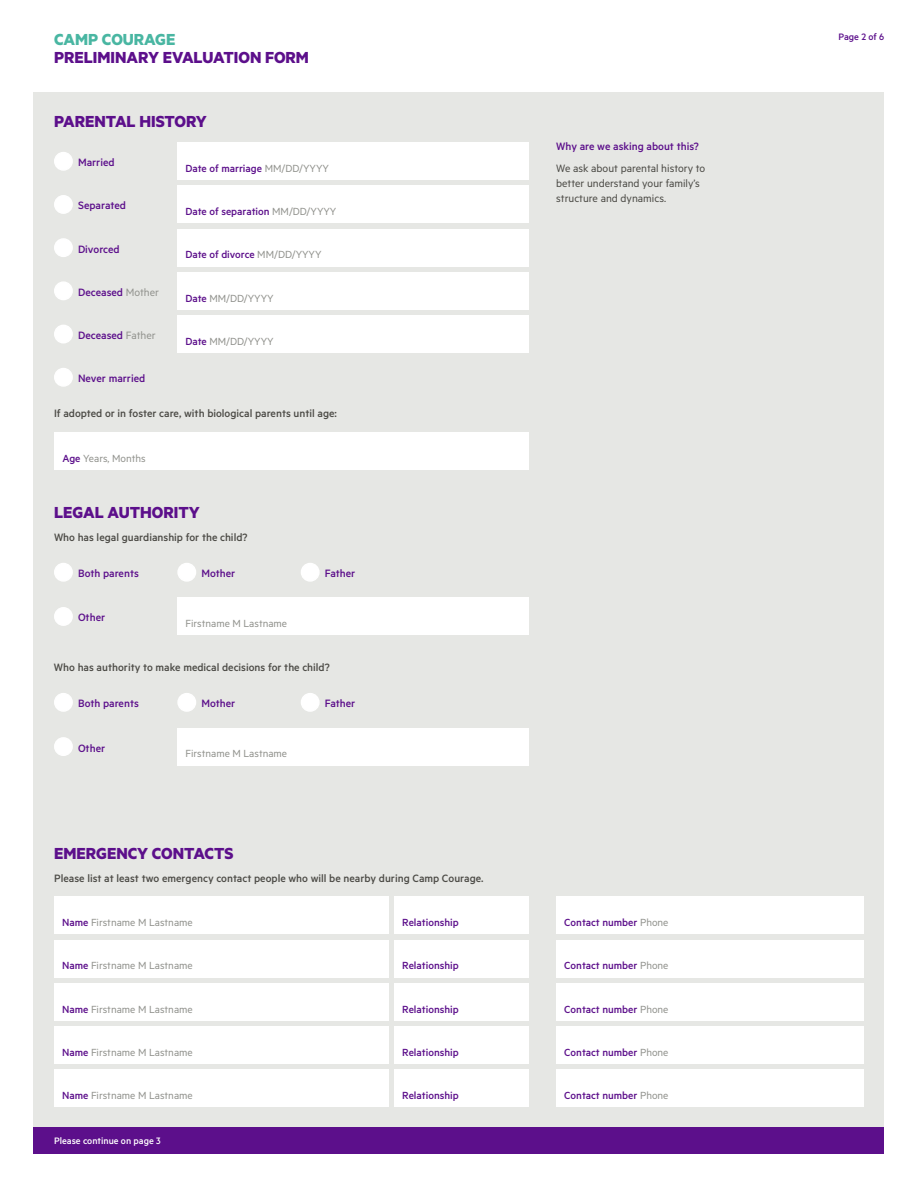
<style>
.page{position:relative;width:918px;height:1188px;background:#fff}
.page>*{position:absolute;margin:0;border:0;box-sizing:border-box;transform-origin:0 0}
.t1{font:700 18px "Metric";color:#5c0f8b}
.t2{font:700 18px "Metric";color:#49b6a2}
.t3{font:500 12px "Metric";color:#4c4b46}
.t4{font:500 12px "Metric";color:#5c0f8b}
.t5{font:12px/15px "Metric";color:#4c4b46}
.t6{font:500 11.7px "Metric";color:#5c0f8b}
.t7{font:11.7px "Metric";color:#92938e}
.t8{font:500 10.5px "Metric";color:#fff}
.t9{font:500 10.5px "Metric";color:#5c0f8b}
.s1{font-weight:400;color:#92938e}
.s2{font-weight:500;color:#5c0f8b}
</style>
<div class="page">
<div style="left:34px;top:91px;width:850px;height:1036px;background:#e6e7e4"></div>
<div style="left:34px;top:1127px;width:850px;height:27px;background:#5c0f8b"></div>
<div style="left:177px;top:186px;width:352px;height:37px;background:#fff"></div>
<div style="left:177px;top:142px;width:352px;height:38px;background:#fff"></div>
<div style="left:177px;top:229px;width:352px;height:38px;background:#fff"></div>
<div style="left:177px;top:272px;width:352px;height:38px;background:#fff"></div>
<div style="left:177px;top:315px;width:352px;height:38px;background:#fff"></div>
<div style="left:177px;top:598px;width:352px;height:37px;background:#fff"></div>
<div style="left:54px;top:432px;width:475px;height:38px;background:#fff"></div>
<div style="left:177px;top:728px;width:352px;height:37px;background:#fff"></div>
<div style="left:55px;top:196px;width:17px;height:17px;background:#fff;border-radius:50%"></div>
<div style="left:54px;top:195px;width:19px;height:19px;border:2px solid #fff;border-radius:50%"></div>
<div style="left:55px;top:153px;width:17px;height:17px;background:#fff;border-radius:50%"></div>
<div style="left:54px;top:152px;width:19px;height:19px;border:2px solid #fff;border-radius:50%"></div>
<div style="left:55px;top:239px;width:17px;height:17px;background:#fff;border-radius:50%"></div>
<div style="left:54px;top:238px;width:19px;height:19px;border:2px solid #fff;border-radius:50%"></div>
<div style="left:55px;top:282px;width:17px;height:18px;background:#fff;border-radius:50%"></div>
<div style="left:54px;top:281px;width:19px;height:19px;border:2px solid #fff;border-radius:50%"></div>
<div style="left:55px;top:325px;width:17px;height:18px;background:#fff;border-radius:50%"></div>
<div style="left:54px;top:325px;width:19px;height:19px;border:2px solid #fff;border-radius:50%"></div>
<div style="left:55px;top:608px;width:17px;height:17px;background:#fff;border-radius:50%"></div>
<div style="left:54px;top:607px;width:19px;height:19px;border:2px solid #fff;border-radius:50%"></div>
<div style="left:55px;top:738px;width:17px;height:17px;background:#fff;border-radius:50%"></div>
<div style="left:54px;top:737px;width:19px;height:19px;border:2px solid #fff;border-radius:50%"></div>
<div style="left:55px;top:369px;width:17px;height:17px;background:#fff;border-radius:50%"></div>
<div style="left:54px;top:368px;width:19px;height:19px;border:2px solid #fff;border-radius:50%"></div>
<div style="left:55px;top:564px;width:17px;height:17px;background:#fff;border-radius:50%"></div>
<div style="left:54px;top:563px;width:19px;height:19px;border:2px solid #fff;border-radius:50%"></div>
<div style="left:178px;top:564px;width:18px;height:17px;background:#fff;border-radius:50%"></div>
<div style="left:177px;top:563px;width:19px;height:19px;border:2px solid #fff;border-radius:50%"></div>
<div style="left:301px;top:564px;width:18px;height:17px;background:#fff;border-radius:50%"></div>
<div style="left:301px;top:563px;width:19px;height:19px;border:2px solid #fff;border-radius:50%"></div>
<div style="left:55px;top:694px;width:17px;height:17px;background:#fff;border-radius:50%"></div>
<div style="left:54px;top:693px;width:19px;height:19px;border:2px solid #fff;border-radius:50%"></div>
<div style="left:178px;top:694px;width:18px;height:17px;background:#fff;border-radius:50%"></div>
<div style="left:177px;top:693px;width:19px;height:19px;border:2px solid #fff;border-radius:50%"></div>
<div style="left:301px;top:694px;width:18px;height:17px;background:#fff;border-radius:50%"></div>
<div style="left:301px;top:693px;width:19px;height:19px;border:2px solid #fff;border-radius:50%"></div>
<div style="left:556px;top:896px;width:308px;height:38px;background:#fff"></div>
<div style="left:556px;top:940px;width:308px;height:37px;background:#fff"></div>
<div style="left:556px;top:1026px;width:308px;height:38px;background:#fff"></div>
<div style="left:556px;top:983px;width:308px;height:38px;background:#fff"></div>
<div style="left:556px;top:1069px;width:308px;height:38px;background:#fff"></div>
<div style="left:54px;top:896px;width:335px;height:38px;background:#fff"></div>
<div style="left:54px;top:940px;width:335px;height:37px;background:#fff"></div>
<div style="left:54px;top:1026px;width:335px;height:38px;background:#fff"></div>
<div style="left:54px;top:983px;width:335px;height:38px;background:#fff"></div>
<div style="left:54px;top:1069px;width:335px;height:38px;background:#fff"></div>
<div style="left:394px;top:896px;width:135px;height:38px;background:#fff"></div>
<div style="left:394px;top:940px;width:135px;height:37px;background:#fff"></div>
<div style="left:394px;top:1026px;width:135px;height:38px;background:#fff"></div>
<div style="left:394px;top:983px;width:135px;height:38px;background:#fff"></div>
<div style="left:394px;top:1069px;width:135px;height:38px;background:#fff"></div>
<h1 class="t2" style="left:54px;top:28px;width:123px">CAMP COURAGE</h1>
<h1 class="t1" style="left:54px;top:46px;width:257px">PRELIMINARY EVALUATION FORM</h1>
<h1 class="t1" style="left:54px;top:110px;width:154px">PARENTAL HISTORY</h1>
<p class="t4" style="left:78px;top:155px;width:38px">Married</p>
<p class="t6" style="left:185px;top:162px;width:145px">Date of marriage <span class="s1">MM/DD/YYYY</span></p>
<p class="t4" style="left:78px;top:199px;width:50px">Separated</p>
<p class="t6" style="left:185px;top:205px;width:153px">Date of separation <span class="s1">MM/DD/YYYY</span></p>
<p class="t4" style="left:78px;top:242px;width:43px">Divorced</p>
<p class="t4" style="left:78px;top:285px;width:83px">Deceased <span class="s1">Mother</span></p>
<p class="t4" style="left:78px;top:328px;width:79px">Deceased <span class="s1">Father</span></p>
<p class="t6" style="left:185px;top:248px;width:138px">Date of divorce <span class="s1">MM/DD/YYYY</span></p>
<p class="t7" style="left:185px;top:291px;width:90px"><span class="s2">Date</span> MM/DD/YYYY</p>
<p class="t7" style="left:185px;top:334px;width:90px"><span class="s2">Date</span> MM/DD/YYYY</p>
<p class="t4" style="left:78px;top:371px;width:69px">Never married</p>
<p class="t3" style="left:54px;top:407px;width:285px">If adopted or in foster care, with biological parents until age:</p>
<p class="t7" style="left:62px;top:451px;width:85px"><span class="s2">Age</span> Years, Months</p>
<h1 class="t1" style="left:54px;top:501px;width:147px">LEGAL AUTHORITY</h1>
<p class="t3" style="left:54px;top:530px;width:195px">Who has legal guardianship for the child?</p>
<p class="t4" style="left:78px;top:566px;width:62px">Both parents</p>
<p class="t4" style="left:201px;top:566px;width:35px">Mother</p>
<p class="t4" style="left:325px;top:566px;width:32px">Father</p>
<p class="t4" style="left:78px;top:611px;width:29px">Other</p>
<p class="t7" style="left:185px;top:617px;width:103px">Firstname M Lastname</p>
<p class="t3" style="left:54px;top:660px;width:277px">Who has authority to make medical decisions for the child?</p>
<p class="t4" style="left:78px;top:697px;width:62px">Both parents</p>
<p class="t4" style="left:201px;top:697px;width:35px">Mother</p>
<p class="t4" style="left:325px;top:697px;width:32px">Father</p>
<p class="t4" style="left:78px;top:741px;width:29px">Other</p>
<p class="t7" style="left:185px;top:747px;width:103px">Firstname M Lastname</p>
<h1 class="t1" style="left:54px;top:842px;width:181px">EMERGENCY CONTACTS</h1>
<p class="t3" style="left:54px;top:871px;width:431px">Please list at least two emergency contact people who will be nearby during Camp Courage.</p>
<p class="t7" style="left:62px;top:916px;width:132px"><span class="s2">Name</span> Firstname M Lastname</p>
<p class="t7" style="left:62px;top:959px;width:132px"><span class="s2">Name</span> Firstname M Lastname</p>
<p class="t6" style="left:402px;top:916px;width:58px">Relationship</p>
<p class="t6" style="left:402px;top:959px;width:58px">Relationship</p>
<p class="t7" style="left:62px;top:1002px;width:132px"><span class="s2">Name</span> Firstname M Lastname</p>
<p class="t6" style="left:402px;top:1002px;width:58px">Relationship</p>
<p class="t7" style="left:62px;top:1045px;width:132px"><span class="s2">Name</span> Firstname M Lastname</p>
<p class="t6" style="left:402px;top:1045px;width:58px">Relationship</p>
<p class="t7" style="left:62px;top:1088px;width:132px"><span class="s2">Name</span> Firstname M Lastname</p>
<p class="t6" style="left:402px;top:1088px;width:58px">Relationship</p>
<p class="t8" style="left:54px;top:1135px;width:108px">Please continue on page 3</p>
<p class="t4" style="left:556px;top:139px;width:144px">Why are we asking about this?</p>
<p class="t5" style="left:556px;top:160px;width:151px">We ask about parental history to better understand your family’s structure and dynamics.</p>
<p class="t6" style="left:564px;top:916px;width:106px">Contact number <span class="s1">Phone</span></p>
<p class="t6" style="left:564px;top:959px;width:106px">Contact number <span class="s1">Phone</span></p>
<p class="t6" style="left:564px;top:1002px;width:106px">Contact number <span class="s1">Phone</span></p>
<p class="t6" style="left:564px;top:1045px;width:106px">Contact number <span class="s1">Phone</span></p>
<p class="t6" style="left:564px;top:1088px;width:106px">Contact number <span class="s1">Phone</span></p>
<p class="t9" style="left:839px;top:31px;width:47px">Page 2 of 6</p>
</div>
